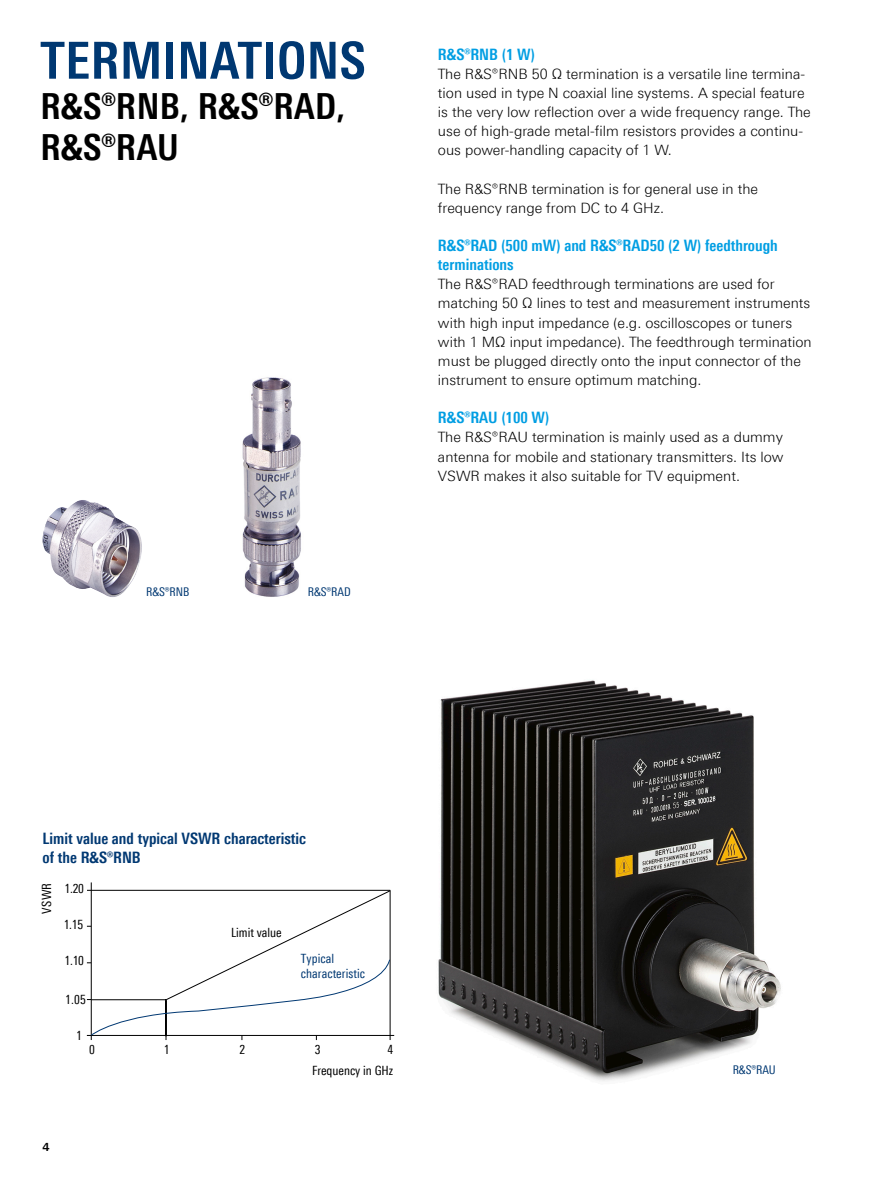
<style>
.page{position:relative;width:893px;height:1191px;background:#fff}
.page>*{position:absolute;margin:0;border:0;box-sizing:border-box;transform-origin:0 0}
.Seiten_Headline_34Pt{font:700 51px "Linotype Univers 620 Cn";letter-spacing:.01em;color:#003872}
.Seiten_Headline_24Pt{font:700 36px/40.7px "Linotype Univers 620 Cn";letter-spacing:.01em;color:#000}
.Absatzfett_cyan{font:700 15.75px/19.2px "Linotype Univers 620 Cn";color:#009ee3}
.Grafik_Tabelle_Übers{font:700 15.75px/19.2px "Linotype Univers 620 Cn";color:#003872}
.Haupttext_ohne_Absta{font:300 14.25px/19.2px "Linotype Univers 330";color:#000}
.Hauptext_ohne_Absatz{font:300 14.25px/19.2px "Linotype Univers 330";color:#000;text-align:justify}
.Haupttext{font:300 14.25px/19.2px "Linotype Univers 330";color:#000}
.t1{font:12.75px "Linotype Univers 420 Cn";color:#000}
.t2{font:12.75px/15.3px "Linotype Univers 420 Cn";letter-spacing:.005em;color:#003872}
.Bildunterschrift{font:12px "Linotype Univers 420 Cn";color:#003872}
.t3{font:700 11.25px "Linotype Univers 630";color:#000}
</style>
<div class="page">
<img style="left:42px;top:500px;width:100px;height:97px">
<img style="left:438px;top:680px;width:343px;height:401px">
<hr style="left:91px;top:882px;width:1px;height:158px;background:#000">
<hr style="left:91px;top:1035px;width:303px;height:1px;background:#000">
<svg style="left:87px;top:889px;width:304px;height:151px"></svg>
<img style="left:242px;top:377px;width:59px;height:220px">
<p class="Seiten_Headline_34Pt" style="left:40px;top:30px;width:327px">TERMINATIONS</p>
<p class="Seiten_Headline_24Pt" style="left:40px;top:86px;width:306px">R&amp;S®RNB, R&amp;S®RAD,<br>R&amp;S®RAU</p>
<p class="Bildunterschrift" style="left:146px;top:584px;width:45px">R&amp;S®RNB</p>
<p class="Bildunterschrift" style="left:308px;top:584px;width:45px">R&amp;S®RAD</p>
<p class="Absatzfett_cyan" style="left:438px;top:44px;width:98px">R&amp;S®RNB (1 W)</p>
<p class="Haupttext_ohne_Absta" style="left:438px;top:64px;width:374px">The R&amp;S®RNB 50 Ω termination is a versatile line termina&shy;tion used in type N coaxial line systems. A special feature is the very low reflection over a wide frequency range. The use of high-grade metal-film resistors provides a continu&shy;ous power-handling capacity of 1 W.</p>
<p class="Haupttext" style="left:438px;top:179px;width:322px">The R&amp;S®RNB termination is for general use in the frequency range from DC to 4 GHz.</p>
<p class="Absatzfett_cyan" style="left:438px;top:236px;width:341px">R&amp;S®RAD (500 mW) and R&amp;S®RAD50 (2 W) feedthrough terminations</p>
<p class="Haupttext_ohne_Absta" style="left:438px;top:274px;width:375px">The R&amp;S®RAD feedthrough terminations are used for matching 50 Ω lines to test and measurement instruments with high input impedance (e.g. oscilloscopes or tuners with 1 MΩ input impedance). The feedthrough termination must be plugged directly onto the input connector of the instrument to ensure optimum matching.</p>
<p class="Absatzfett_cyan" style="left:438px;top:408px;width:113px">R&amp;S®RAU (100 W)</p>
<p class="Hauptext_ohne_Absatz" style="left:438px;top:427px;width:347px">The R&amp;S®RAU termination is mainly used as a dummy antenna for mobile and stationary transmitters. Its low VSWR makes it also suitable for TV equipment.</p>
<p class="Grafik_Tabelle_Übers" style="left:43px;top:829px;width:265px">Limit value and typical VSWR characteristic of the R&amp;S®RNB</p>
<p class="t1" style="left:39px;top:913px;width:32px;rotate:-90deg">VSWR</p>
<p class="t1" style="left:65px;top:881px;width:21px">1.20</p>
<p class="t1" style="left:64px;top:917px;width:21px">1.15</p>
<p class="t1" style="left:65px;top:952px;width:21px">1.10</p>
<p class="t1" style="left:65px;top:992px;width:22px">1.05</p>
<p class="t1" style="left:76px;top:1027px;width:7px">1</p>
<p class="t1" style="left:231px;top:924px;width:52px">Limit value</p>
<p class="t2" style="left:301px;top:950px;width:66px">Typical characteristic</p>
<p class="t1" style="left:89px;top:1042px;width:7px">0</p>
<p class="t1" style="left:164px;top:1042px;width:7px">1</p>
<p class="t1" style="left:239px;top:1042px;width:7px">2</p>
<p class="t1" style="left:315px;top:1042px;width:7px">3</p>
<p class="t1" style="left:388px;top:1042px;width:7px">4</p>
<p class="t1" style="left:312px;top:1062px;width:83px">Frequency in GHz</p>
<p class="t3" style="left:43px;top:1139px;width:9px">4</p>
<p class="Bildunterschrift" style="left:733px;top:1062px;width:45px">R&amp;S®RAU</p>
</div>
